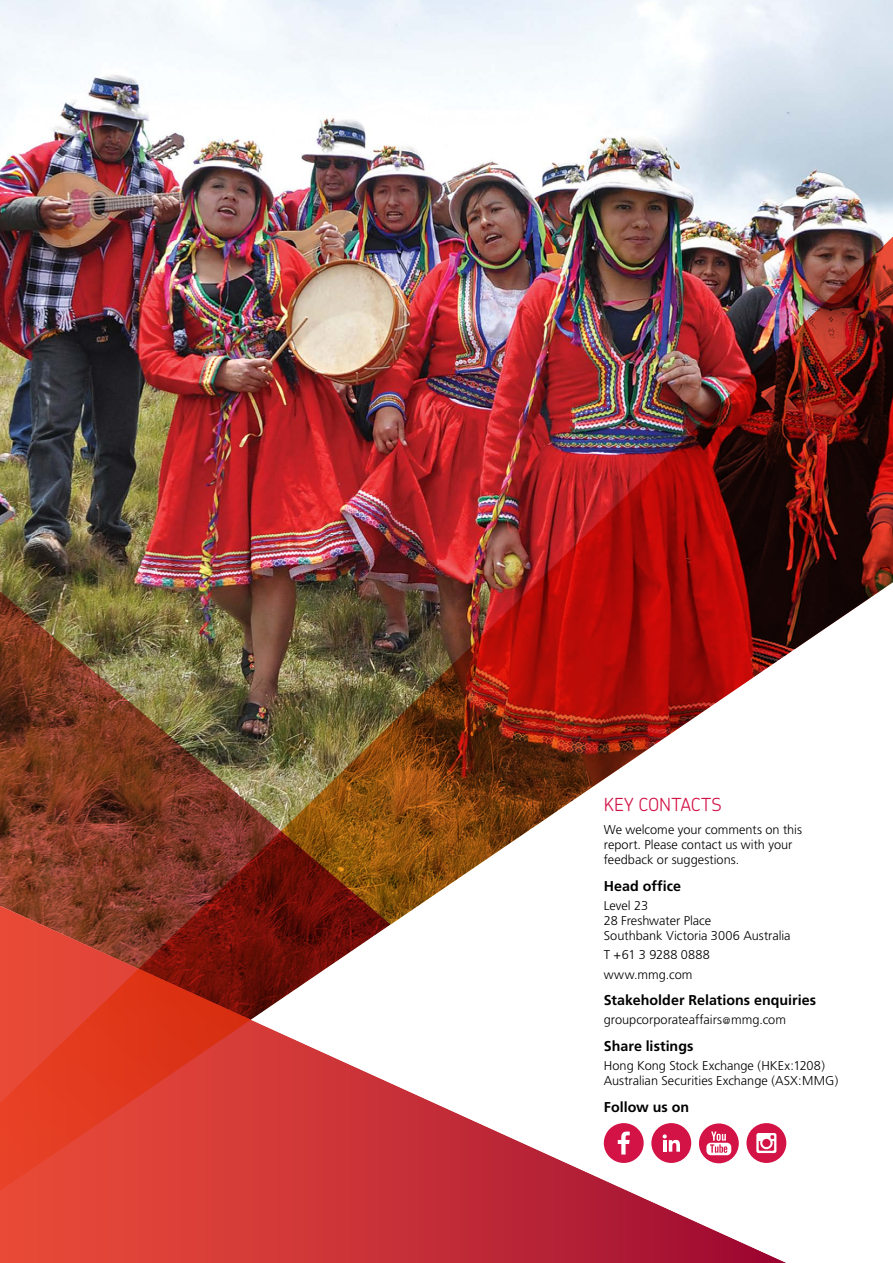
<style>
.page{position:relative;width:893px;height:1263px;background:#fff}
.page>*{position:absolute;margin:0;border:0;box-sizing:border-box;transform-origin:0 0}
.t1{font:300 18px "Chevin";letter-spacing:.01em;color:#d31245}
.t2{font:700 14.25px "Frutiger";letter-spacing:.005em;color:#000}
.t3{font:300 12.75px/15px "Frutiger";color:#000}
.s1{font-size:9.6px}
</style>
<div class="page">
<img style="left:0;top:0;width:893px;height:216px">
<svg style="left:0;top:1191px;width:251px;height:72px"></svg>
<svg style="left:251px;top:1191px;width:535px;height:72px"></svg>
<img style="left:0;top:216px;width:893px;height:975px">
<div style="left:699px;top:1123px;width:40px;height:40px;background:#d31245;border-radius:50%"></div>
<svg style="left:706px;top:1131px;width:25px;height:24px"></svg>
<div style="left:604px;top:1123px;width:40px;height:40px;background:#d31245;border-radius:50%"></div>
<svg style="left:618px;top:1131px;width:12px;height:23px"></svg>
<div style="left:651px;top:1123px;width:40px;height:40px;background:#d31245;border-radius:50%"></div>
<svg style="left:663px;top:1134px;width:17px;height:18px"></svg>
<div style="left:746px;top:1123px;width:40px;height:40px;background:#d31245;border-radius:50%"></div>
<svg style="left:756px;top:1133px;width:20px;height:20px"></svg>
<h1 class="t1" style="left:604px;top:793px;width:119px">KEY CONTACTS</h1>
<p class="t3" style="left:604px;top:822px;width:200px">We welcome your comments on this report. Please contact us with your feedback or suggestions.</p>
<p class="t2" style="left:604px;top:878px;width:79px">H ead office</p>
<p class="t3" style="left:604px;top:898px;width:188px">Level 23<br>28 Freshwater Place<br>Southbank Victoria 3006 Australia</p>
<p class="t3" style="left:604px;top:945px;width:108px;line-height:19.2px">T +61 3 9288 0888 www.mmg.com</p>
<p class="t2" style="left:604px;top:992px;width:214px">Stakeholder Relations enquiries</p>
<p class="t3" style="left:604px;top:1012px;width:184px">groupcorporateaffairs<span class="s1">@</span>mmg.com</p>
<p class="t2" style="left:604px;top:1038px;width:91px">Share listings</p>
<p class="t3" style="left:604px;top:1058px;width:236px">Hong Kong Stock Exchange (HKEx:1208)<br>Australian Securities Exchange (ASX:MMG)</p>
<p class="t2" style="left:604px;top:1098px;width:87px">Follow us on</p>
</div>
